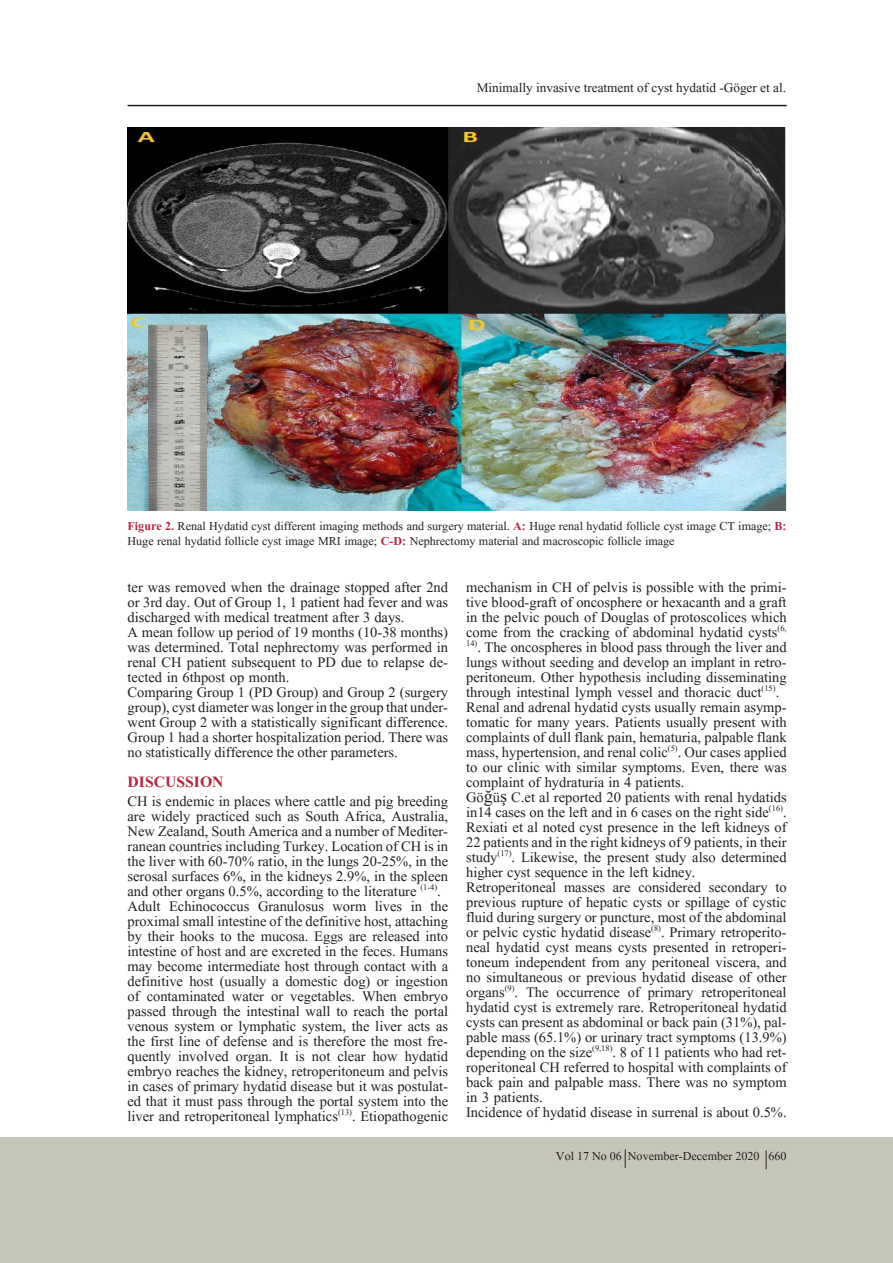
<style>
.page{position:relative;width:893px;height:1263px;background:#fff}
.page>*{position:absolute;margin:0;border:0;box-sizing:border-box;transform-origin:0 0}
.t1{font:700 19.5px "Aparajita";color:#b62841}
.t2{font:18px/15px "Aparajita";color:#231f20;text-align:justify}
.t3{font:16.5px "Aparajita";color:#231f20}
.t4{font:15px/15px "Aparajita";color:#231f20}
.s1{font-weight:700;color:#b62841}
.s2{font-family:"Times New Roman"}
</style>
<div class="page">
<div style="left:0;top:1137px;width:893px;height:126px;background:#c7c7b9"></div>
<hr style="left:128px;top:105px;width:659px;height:1px;background:#231f20">
<svg style="left:625px;top:1149px;width:1px;height:19px"></svg>
<svg style="left:766px;top:1150px;width:1px;height:19px"></svg>
<img style="left:128px;top:128px;width:659px;height:382px">
<p class="t3" style="left:477px;top:80px;width:311px">Minimally invasive treatment of cyst hydatid -Göger et al.</p>
<p class="t4" style="left:128px;top:519px;width:661px"><span class="s1">Figure 2.</span> Renal Hydatid cyst different imaging methods and surgery material. <span class="s1">A:</span> Huge renal hydatid follicle cyst image CT image; <span class="s1">B:<br></span>Huge renal hydatid follicle cyst image MRI image; <span class="s1">C-D:</span> Nephrectomy material and macroscopic follicle image</p>
<p class="t2" style="left:128px;top:581px;width:322px">ter was removed when the drainage stopped after 2nd or 3rd day. Out of Group 1, 1 patient had fever and was discharged with medical treatment after 3 days.</p>
<p class="t2" style="left:128px;top:626px;width:322px">A mean follow up period of 19 months (10-38 months) was determined. Total nephrectomy was performed in renal CH patient subsequent to PD due to relapse de&shy;tected in 6thpost op month.</p>
<p class="t2" style="left:128px;top:686px;width:322px">Comparing Group 1 (PD Group) and Group 2 (surgery group), cyst diameter was longer in the group that under&shy;went Group 2 with a statistically significant difference.<br>Group 1 had a shorter hospitalization period. There was no statistically difference the other parameters.</p>
<p class="t1" style="left:128px;top:772px;width:98px">DISCUSSION</p>
<p class="t2" style="left:128px;top:795px;width:322px">CH is endemic in places where cattle and pig breeding are widely practiced such as South Africa, Australia, New Zealand, South America and a number of Mediter&shy;ranean countries including Turkey. Location of CH is in the liver with 60-70% ratio, in the lungs 20-25%, in the serosal surfaces 6%, in the kidneys 2.9%, in the spleen and other organs 0.5%, according to the literature <sup>(1-4)</sup>.</p>
<p class="t2" style="left:128px;top:900px;width:322px">Adult Echinococcus Granulosus worm lives in the proximal small intestine of the definitive host, attaching by their hooks to the mucosa. Eggs are released into intestine of host and are excreted in the feces. Humans may become intermediate host through contact with a definitive host (usually a domestic dog) or ingestion of contaminated water or vegetables. When embryo passed through the intestinal wall to reach the portal venous system or lymphatic system, the liver acts as the first line of defense and is therefore the most fre&shy;quently involved organ. It is not clear how hydatid embryo reaches the kidney, retroperitoneum and pelvis in cases of primary hydatid disease but it was postulat&shy;ed that it must pass through the portal system into the liver and retroperitoneal lymphatics<sup>(13)</sup>. Etiopathogenic</p>
<p class="t2" style="left:466px;top:581px;width:322px">mechanism in CH of pelvis is possible with the primi&shy;tive blood-graft of oncosphere or hexacanth and a graft in the pelvic pouch of Douglas of protoscolices which come from the cracking of abdominal hydatid cysts<sup>(6, 14)</sup>. The oncospheres in blood pass through the liver and lungs without seeding and develop an implant in retro&shy;peritoneum. Other hypothesis including disseminating through intestinal lymph vessel and thoracic duct<sup>(15)</sup>.</p>
<p class="t2" style="left:466px;top:701px;width:322px">Renal and adrenal hydatid cysts usually remain asymp&shy;tomatic for many years. Patients usually present with complaints of dull flank pain, hematuria, palpable flank mass, hypertension, and renal colic<sup>(5)</sup>. Our cases applied to our clinic with similar symptoms. Even, there was complaint of hydraturia in 4 patients.</p>
<p class="t2" style="left:466px;top:791px;width:322px">Gö<span class="s2">ğ</span>ü<span class="s2">ş</span> C.et al reported 20 patients with renal hydatids in14 cases on the left and in 6 cases on the right side<sup>(16)</sup>.<br>Rexiati et al noted cyst presence in the left kidneys of 22 patients and in the right kidneys of 9 patients, in their study<sup>(17)</sup>. Likewise, the present study also determined higher cyst sequence in the left kidney.</p>
<p class="t2" style="left:466px;top:881px;width:322px">Retroperitoneal masses are considered secondary to previous rupture of hepatic cysts or spillage of cystic fluid during surgery or puncture, most of the abdominal or pelvic cystic hydatid disease<sup>(8)</sup>. Primary retroperito&shy;neal hydatid cyst means cysts presented in retroperi&shy;toneum independent from any peritoneal viscera, and no simultaneous or previous hydatid disease of other organs<sup>(9)</sup>. The occurrence of primary retroperitoneal hydatid cyst is extremely rare. Retroperitoneal hydatid cysts can present as abdominal or back pain (31%), pal&shy;pable mass (65.1%) or urinary tract symptoms (13.9%) depending on the size<sup>(9,18)</sup>. 8 of 11 patients who had ret&shy;roperitoneal CH referred to hospital with complaints of back pain and palpable mass. There was no symptom in 3 patients.</p>
<p class="t2" style="left:466px;top:1106px;width:322px">Incidence of hydatid disease in surrenal is about 0.5%.</p>
<p class="t4" style="left:556px;top:1149px;width:232px">Vol 17 No 06 November-December 2020 660</p>
</div>
